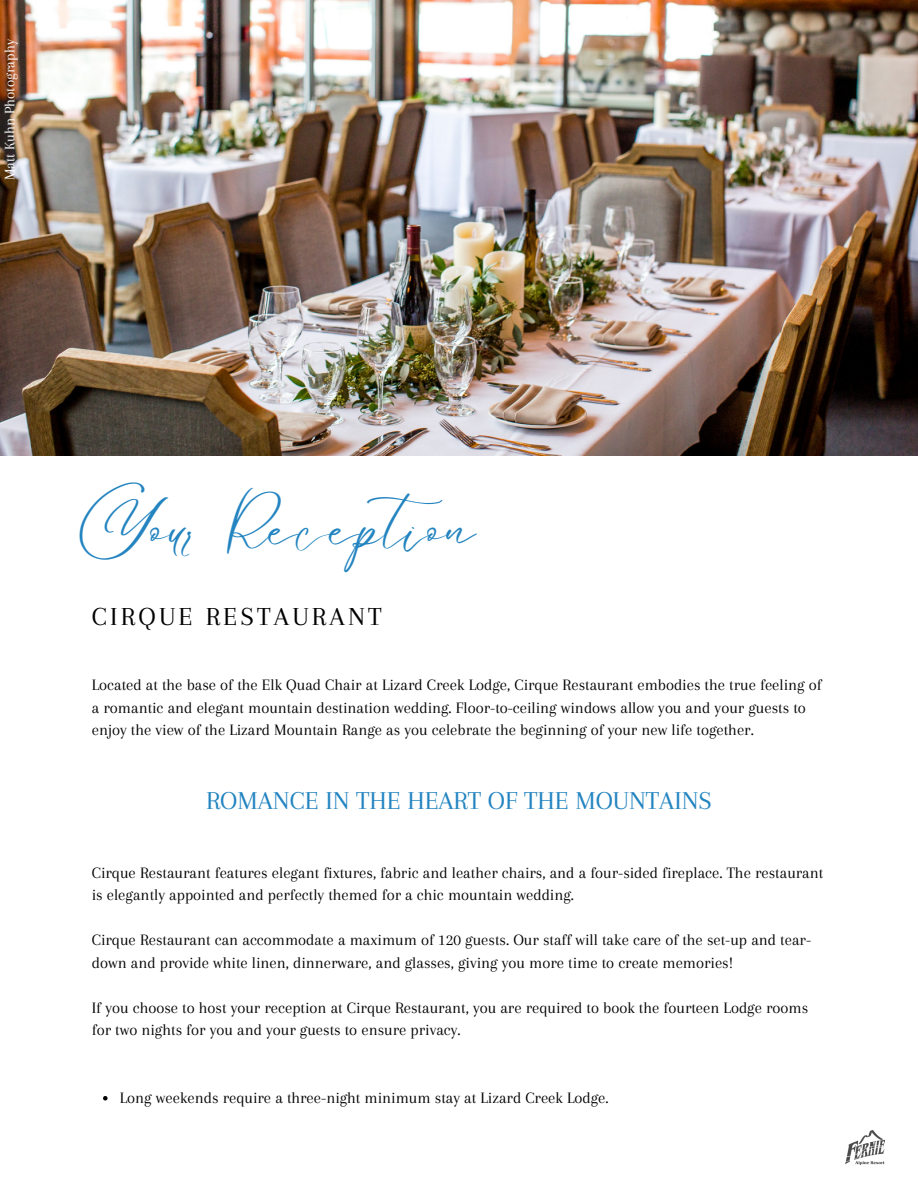
<style>
.page{position:relative;width:918px;height:1188px;background:#fff}
.page>*{position:absolute;margin:0;border:0;box-sizing:border-box;transform-origin:0 0}
.t1{font:45px "Le Jour Script";color:#2384c0}
.t2{font:27px "Arapey";letter-spacing:.12em;color:#000}
.t3{font:26.7px "Arapey";color:#2384c0}
.t4{font:16.5px/22.5px "Arapey";color:#000}
.t5{font:15px "Arapey";color:#fff}
</style>
<div class="page">
<img style="left:0;top:0;width:918px;height:456px">
<svg style="left:103px;top:1096px;width:5px;height:5px"></svg>
<svg style="left:845px;top:1130px;width:40px;height:35px"></svg>
<p class="t5" style="left:1px;top:180px;width:142px;rotate:-90deg">Matt Kuhn Photography</p>
<p class="t1" style="left:77px;top:500px;width:400px">Your Reception</p>
<p class="t2" style="left:92px;top:602px;width:291px">CIRQUE RESTAURANT</p>
<p class="t4" style="left:92px;top:674px;width:731px">Located at the base of the Elk Quad Chair at Lizard Creek Lodge, Cirque Restaurant embodies the true feeling of a romantic and elegant mountain destination wedding. Floor-to-ceiling windows allow you and your guests to enjoy the view of the Lizard Mountain Range as you celebrate the beginning of your new life together.</p>
<p class="t3" style="left:206px;top:786px;width:507px">ROMANCE IN THE HEART OF THE MOUNTAINS</p>
<p class="t4" style="left:92px;top:861px;width:733px">Cirque Restaurant features elegant fixtures, fabric and leather chairs, and a four-sided fireplace. The restaurant is elegantly appointed and perfectly themed for a chic mountain wedding.</p>
<p class="t4" style="left:92px;top:929px;width:721px">Cirque Restaurant can accommodate a maximum of 120 guests. Our staff will take care of the set-up and tear&shy;down and provide white linen, dinnerware, and glasses, giving you more time to create memories!</p>
<p class="t4" style="left:92px;top:996px;width:718px">If you choose to host your reception at Cirque Restaurant, you are required to book the fourteen Lodge rooms for two nights for you and your guests to ensure privacy.</p>
<p class="t4" style="left:120px;top:1086px;width:490px">Long weekends require a three-night minimum stay at Lizard Creek Lodge.</p>
</div>
